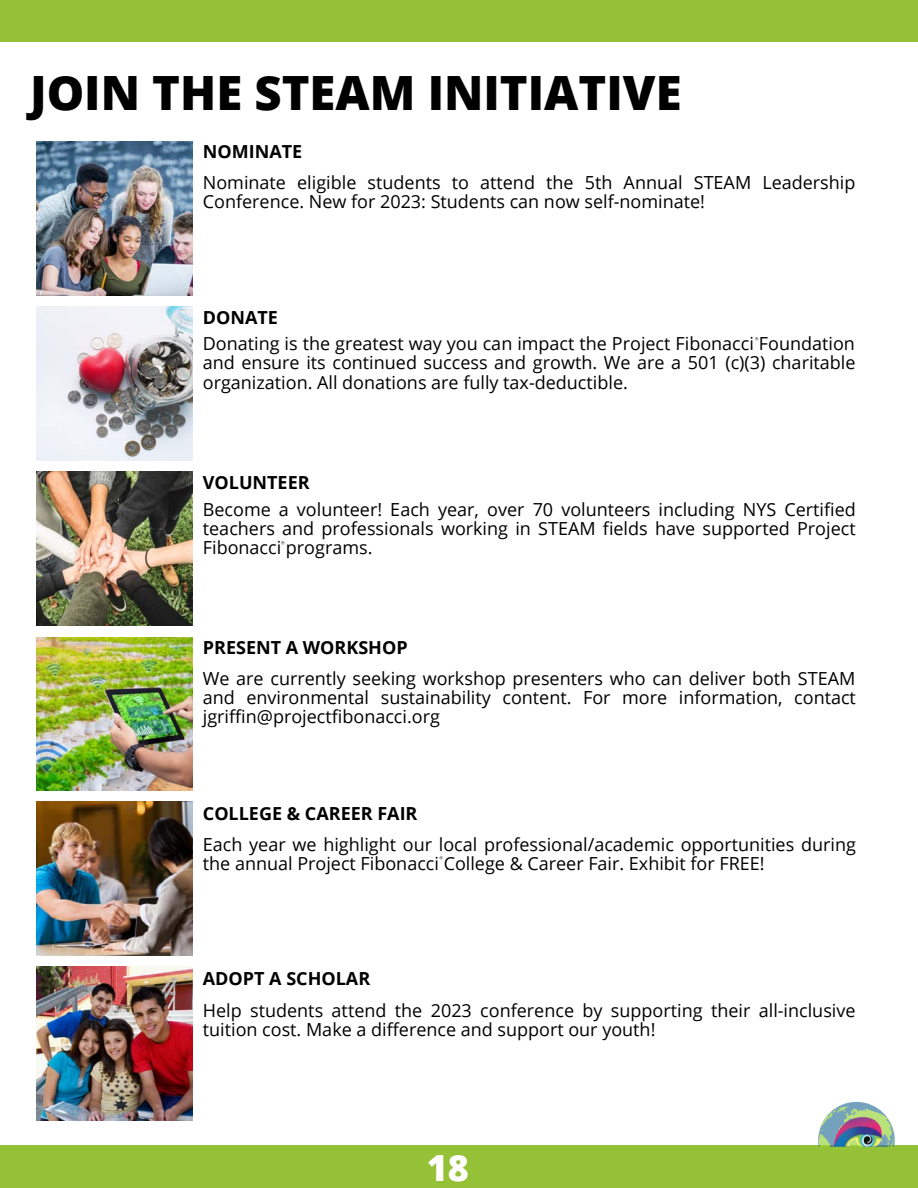
<style>
.page{position:relative;width:918px;height:1188px;background:#fff}
.page>*{position:absolute;margin:0;border:0;box-sizing:border-box;transform-origin:0 0}
.t1{font:800 47.25px "Open Sans";color:#000}
.t2{font:800 36px "Open Sans";color:#fff}
.t3{font:18px/19.2px "Open Sans";color:#000;text-align:justify}
.t4{font:700 18px "Open Sans";color:#000}
</style>
<div class="page">
<img style="left:37px;top:141px;width:156px;height:154px">
<img style="left:37px;top:306px;width:156px;height:155px">
<img style="left:37px;top:472px;width:156px;height:154px">
<img style="left:37px;top:637px;width:156px;height:153px">
<img style="left:37px;top:801px;width:156px;height:155px">
<img style="left:37px;top:967px;width:156px;height:154px">
<div style="left:0;top:0;width:918px;height:42px;background:#95c137"></div>
<div style="left:0;top:1146px;width:918px;height:42px;background:#95c137"></div>
<svg style="left:818px;top:1117px;width:77px;height:30px"></svg>
<img style="left:826px;top:1101px;width:61px;height:46px">
<h1 class="t1" style="left:30px;top:59px;width:653px">JOIN THE STEAM INITIATIVE</h1>
<p class="t4" style="left:203px;top:139px;width:101px">NOMINATE</p>
<p class="t3" style="left:203px;top:172px;width:654px">Nominate eligible students to attend the 5th Annual STEAM Leadership<br>Conference. New for 2023: Students can now self-nominate!</p>
<p class="t4" style="left:203px;top:304px;width:77px">DONATE</p>
<p class="t3" style="left:203px;top:334px;width:654px">Donating is the greatest way you can impact the Project Fibonacci Foundation and ensure its continued success and growth. We are a 501 (c)(3) charitable organization. All donations are fully tax-deductible.</p>
<p class="t4" style="left:203px;top:470px;width:108px">VOLUNTEER</p>
<p class="t3" style="left:203px;top:499px;width:655px">Become a volunteer! Each year, over 70 volunteers including NYS Certified teachers and professionals working in STEAM fields have supported Project Fibonacci programs.</p>
<p class="t4" style="left:203px;top:635px;width:206px">PRESENT A WORKSHOP</p>
<p class="t3" style="left:203px;top:668px;width:655px">We are currently seeking workshop presenters who can deliver both STEAM and environmental sustainability content. For more information, contact jgriffin@projectfibonacci.org</p>
<p class="t4" style="left:203px;top:800px;width:216px">COLLEGE &amp; CAREER FAIR</p>
<p class="t3" style="left:203px;top:834px;width:655px">Each year we highlight our local professional/academic opportunities during the annual Project Fibonacci College &amp; Career Fair. Exhibit for FREE!</p>
<p class="t4" style="left:203px;top:965px;width:169px">ADOPT A SCHOLAR</p>
<p class="t3" style="left:203px;top:1001px;width:654px">Help students attend the 2023 conference by supporting their all-inclusive tuition cost. Make a difference and support our youth!</p>
<h2 class="t2" style="left:427px;top:1142px;width:44px">18</h2>
</div>
